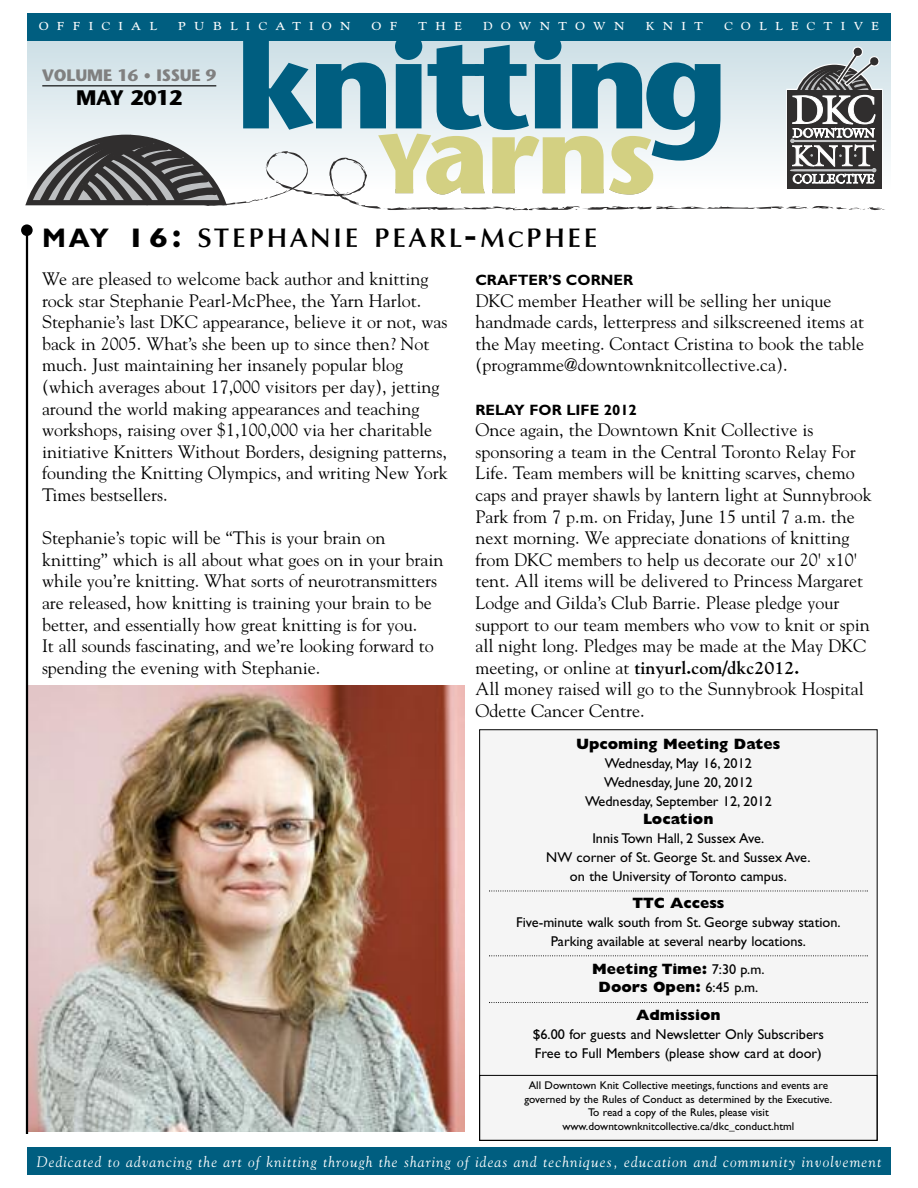
<style>
.page{position:relative;width:918px;height:1188px;background:#fff}
.page>*{position:absolute;margin:0;border:0;box-sizing:border-box;transform-origin:0 0}
.t1{font:700 128.7px "Stone Sans";letter-spacing:-.045em;color:#005e80}
.t2{font:700 111.9px "Stone Sans";color:#d3d082}
.t3{font:600 27px "Optima";letter-spacing:.105em;color:#000}
.t4{font:700 21px "Stone Sans";letter-spacing:-.02em;color:#000}
.t5{font:18px/21.6px "Goudy";color:#000}
.t6{font:18px "Goudy SC";letter-spacing:.44em;color:#fff}
.t7{font:700 16.5px "Stone Sans";letter-spacing:-.015em;color:#808080}
.t8{font:italic 15px "Goudy";letter-spacing:.075em;color:#fff}
.t9{font:800 15px/18.8px "Gill Sans";color:#000;text-align:center}
.t10{font:700 15px "Gill Sans";color:#000}
.t11{font:14.25px/18.8px "Gill Sans";color:#000;text-align:center}
.t12{font:11.25px/13.5px "Gill Sans";color:#000;text-align:center}
.s1{font-size:15px}
.s2{font-size:83.85px}
.s3{font-family:"Gill Sans";font-weight:700}
.s4{font-family:"Gill Sans";font-weight:700;font-size:36px}
.s5{font-size:36px}
.s6{font-size:22.5px}
.s7{font-weight:700}
.s8{font-weight:400;font-size:14.25px}
</style>
<div class="page">
<div style="left:480px;top:730px;width:397px;height:410px;background:#f5f5f5"></div>
<svg style="left:489px;top:890px;width:379px;height:2px"></svg>
<svg style="left:489px;top:955px;width:379px;height:1px"></svg>
<svg style="left:489px;top:1002px;width:379px;height:1px"></svg>
<div style="left:479px;top:1075px;width:399px;height:66px;border:1px solid #000"></div>
<div style="left:21px;top:224px;width:12px;height:12px;background:#000;border-radius:50%"></div>
<img style="left:28px;top:685px;width:436px;height:447px">
<hr style="left:26px;top:230px;width:2px;height:904px;background:#000">
<div style="left:27px;top:40px;width:864px;height:149px;background:linear-gradient(to bottom,#ccdfe6,#fefefe)"></div>
<div style="left:27px;top:13px;width:864px;height:27px;background:#005e80"></div>
<div style="left:27px;top:1147px;width:864px;height:28px;background:#005e80"></div>
<svg style="left:25px;top:47px;width:861px;height:164px"></svg>
<hr style="left:42px;top:85px;width:174px;height:1px;background:#000">
<p class="t6" style="left:39px;top:16px;width:842px">official publication of the downtown knit collective</p>
<p class="t7" style="left:42px;top:69px;width:176px">VOLUME 16 <span class="s1">•</span> ISSUE 9</p>
<p class="t4" style="left:76px;top:89px;width:108px">MAY 2012</p>
<h1 class="t1" style="left:235px;top:34px;width:494px">knitting</h1>
<h2 class="t2" style="left:376px;top:111px;width:282px"><span class="s2">Y</span>arns</h2>
<h3 class="t3" style="left:42px;top:227px;width:557px"><span class="s3">MAY 16</span><span class="s4">:</span> STEPHANIE PEARL<span class="s5">-</span>M<span class="s6">C</span>PHEE</h3>
<p class="t5" style="left:42px;top:268px;width:407px">We are pleased to welcome back author and knitting rock star Stephanie Pearl-McPhee, the Yarn Harlot.<br>Stephanie’s last DKC appearance, believe it or not, was back in 2005. What’s she been up to since then? Not much. Just maintaining her insanely popular blog (which averages about 17,000 visitors per day), jetting around the world making appearances and teaching workshops, raising over $1,100,000 via her charitable initiative Knitters Without Borders, designing patterns, founding the Knitting Olympics, and writing New York Times bestsellers.</p>
<p class="t5" style="left:42px;top:527px;width:403px">Stephanie’s topic will be “This is your brain on knitting” which is all about what goes on in your brain while you’re knitting. What sorts of neurotransmitters are released, how knitting is training your brain to be better, and essentially how great knitting is for you.<br>It all sounds fascinating, and we’re looking forward to spending the evening with Stephanie.</p>
<p class="t10" style="left:475px;top:274px;width:159px">CRAFTER’S CORNER</p>
<p class="t5" style="left:475px;top:289px;width:390px">DKC member Heather will be selling her unique handmade cards, letterpress and silkscreened items at the May meeting. Contact Cristina to book the table (programme@downtownknitcollective.ca).</p>
<p class="t10" style="left:475px;top:404px;width:163px">RELAY FOR LIFE 2012</p>
<p class="t5" style="left:475px;top:419px;width:398px">Once again, the Downtown Knit Collective is sponsoring a team in the Central Toronto Relay For Life. Team members will be knitting scarves, chemo caps and prayer shawls by lantern light at Sunnybrook Park from 7 p.m. on Friday, June 15 until 7 a.m. the next morning. We appreciate donations of knitting from DKC members to help us decorate our 20' x10' tent. All items will be delivered to Princess Margaret Lodge and Gilda’s Club Barrie. Please pledge your support to our team members who vow to knit or spin all night long. Pledges may be made at the May DKC meeting, or online at <span class="s7">tinyurl.com/dkc2012.<br></span>All money raised will go to the Sunnybrook Hospital Odette Cancer Centre.</p>
<p class="t9" style="left:577px;top:736px;width:205px">Upcoming Meeting Dates</p>
<p class="t11" style="left:585px;top:755px;width:188px">Wednesday, May 16, 2012<br>Wednesday, June 20, 2012<br>Wednesday, September 12, 2012</p>
<p class="t9" style="left:643px;top:811px;width:72px">Location</p>
<p class="t11" style="left:546px;top:830px;width:266px">Innis Town Hall, 2 Sussex Ave.<br>NW corner of St. George St. and Sussex Ave. on the University of Toronto campus.</p>
<p class="t9" style="left:632px;top:895px;width:94px">TTC Access</p>
<p class="t11" style="left:516px;top:914px;width:326px">Five-minute walk south from St. George subway station.<br>Parking available at several nearby locations.</p>
<p class="t9" style="left:592px;top:961px;width:174px">Meeting Time: <span class="s8">7:30 p.m.<br></span>Doors Open: <span class="s8">6:45 p.m.</span></p>
<p class="t9" style="left:636px;top:1007px;width:86px">Admission</p>
<p class="t11" style="left:533px;top:1026px;width:293px;text-align:left">$6.00 for guests and Newsletter Only Subscribers<br>Free to Full Members (please show card at door)</p>
<p class="t12" style="left:524px;top:1080px;width:309px">All Downtown Knit Collective meetings, functions and events are governed by the Rules of Conduct as determined by the Executive.<br>To read a copy of the Rules, please visit www.downtownknitcollective.ca/dkc_conduct.html</p>
<p class="t8" style="left:37px;top:1153px;width:846px">Dedicated to advancing the art of knitting through the sharing of ideas and techniques, education and community involvement</p>
</div>
